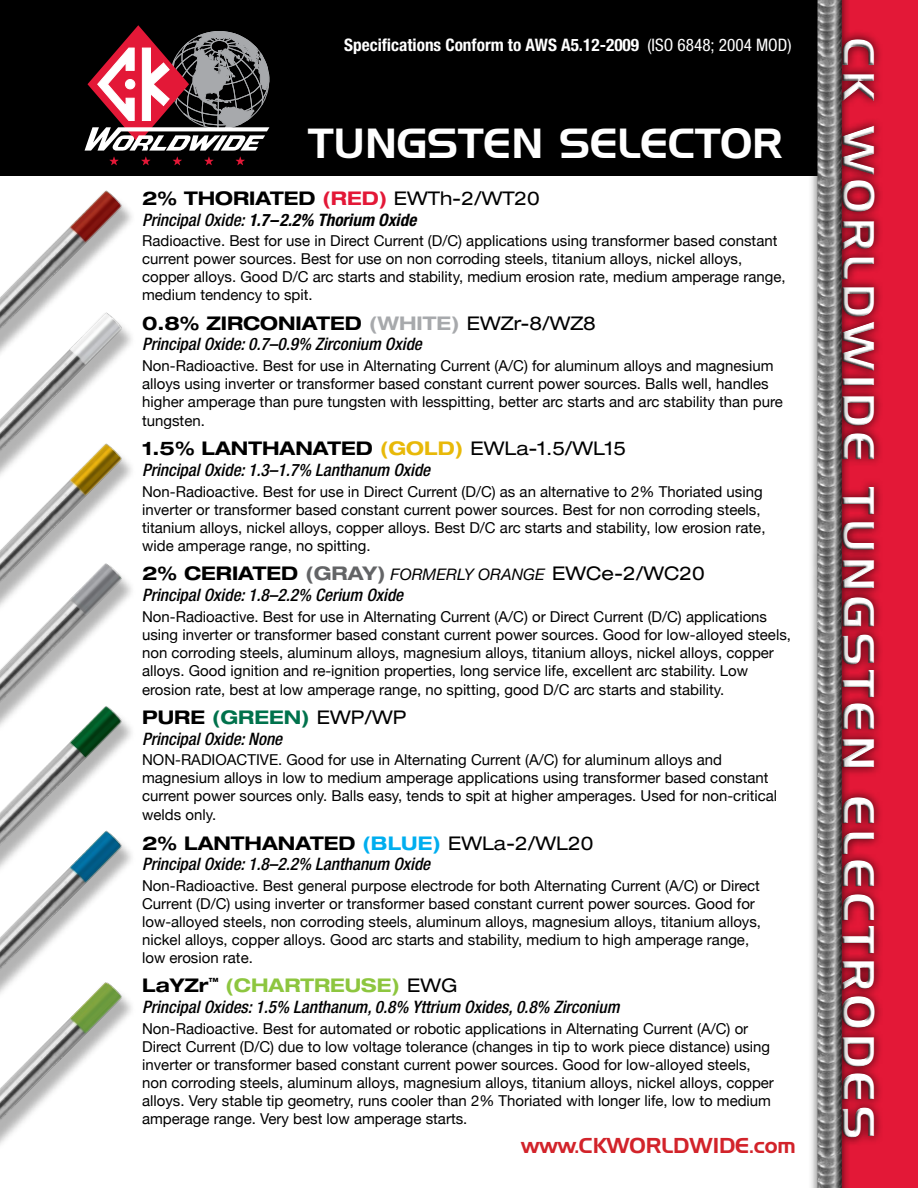
<style>
.page{position:relative;width:918px;height:1188px;background:#fff}
.page>*{position:absolute;margin:0;border:0;box-sizing:border-box;transform-origin:0 0}
.t1{font:43.95px "Handel Gothic BT";letter-spacing:.1em;color:#fff}
.t2{font:40.95px "Handel Gothic BT";color:#fff}
.t3{font:21px "Handel Gothic BT";color:#d2232a}
.t4{font:700 expanded 18.9px "Helvetica Neue";color:#000}
.t5{font:700 expanded 18.9px "Helvetica Neue";color:#8dc63f}
.t6{font:700 expanded 18.9px "Helvetica Neue";color:#00724c}
.t7{font:700 condensed 17.25px "Helvetica Neue";color:#fff}
.t8{font:italic 500 condensed 17.1px "Helvetica Neue";color:#000}
.t9{font:italic 700 condensed 17.1px "Helvetica Neue";color:#000}
.t10{font:italic 15.9px "Helvetica Neue";color:#000}
.t11{font:15px/18px "Helvetica Neue";color:#000}
.s1{font-weight:400}
.s2{color:#e31837}
.s3{font-weight:500}
.s4{color:#a7a9ac}
.s5{color:#e8b909}
.s6{font-weight:700;font-style:normal;font-stretch:expanded;font-size:18.9px}
.s7{font-weight:700;font-style:normal;font-stretch:expanded;font-size:18.9px;color:#636466}
.s8{font-style:normal;font-stretch:expanded;font-size:18.9px}
.s9{color:#000}
.s10{font-weight:400;color:#000}
.s11{color:#00aeef}
</style>
<div class="page">
<div style="left:0;top:0;width:819px;height:176px;background:#000"></div>
<div style="left:836px;top:0;width:82px;height:1188px;background:#e31837"></div>
<div style="left:832px;top:30px;width:51px;height:1117px;background:#000;opacity:.75"></div>
<div style="left:842px;top:36px;width:35px;height:1103px;background:#fff;opacity:.75"></div>
<div style="left:840px;top:38px;width:35px;height:1102px;background:#000;opacity:.75"></div>
<img style="left:811px;top:0;width:43px;height:1188px">
<img style="left:0;top:920px;width:132px;height:225px">
<img style="left:0;top:527px;width:132px;height:183px">
<img style="left:0;top:404px;width:132px;height:123px">
<div style="left:0;top:710px;width:136px;height:210px;background:#000;opacity:.3"></div>
<img style="left:0;top:149px;width:180px;height:255px">
<svg style="left:109px;top:157px;width:10px;height:8px"></svg>
<svg style="left:141px;top:157px;width:9px;height:8px"></svg>
<svg style="left:173px;top:157px;width:9px;height:8px"></svg>
<svg style="left:204px;top:157px;width:9px;height:8px"></svg>
<svg style="left:236px;top:157px;width:9px;height:8px"></svg>
<svg style="left:85px;top:25px;width:185px;height:126px"></svg>
<p class="t7" style="left:344px;top:35px;width:449px">Specifications Conform to AWS A5.12-2009 <span class="s1">(ISO 6848; 2004 MOD)</span></p>
<h2 class="t2" style="left:308px;top:118px;width:476px">TUNGSTEN SELECTOR</h2>
<p class="t4" style="left:142px;top:186px;width:399px">2% THORIATED <span class="s2">(RED)</span> <span class="s1">EWTh-2/WT20</span></p>
<p class="t9" style="left:142px;top:209px;width:276px"><span class="s3">Principal Oxide:</span> 1.7–2.2% Thorium Oxide</p>
<p class="t11" style="left:142px;top:233px;width:645px">Radioactive. Best for use in Direct Current (D/C) applications using transformer based constant current power sources. Best for use on non corroding steels, titanium alloys, nickel alloys, copper alloys. Good D/C arc starts and stability, medium erosion rate, medium amperage range, medium tendency to spit.</p>
<p class="t4" style="left:142px;top:311px;width:455px">0.8% ZIRCONIATED <span class="s4">(WHITE)</span> <span class="s1">EWZr-8/WZ8</span></p>
<p class="t8" style="left:142px;top:334px;width:281px">Principal Oxide: 0.7–0.9% Zirconium Oxide</p>
<p class="t11" style="left:142px;top:358px;width:642px">Non-Radioactive. Best for use in Alternating Current (A/C) for aluminum alloys and magnesium alloys using inverter or transformer based constant current power sources. Balls well, handles higher amperage than pure tungsten with lesspitting, better arc starts and arc stability than pure tungsten.</p>
<p class="t4" style="left:142px;top:437px;width:486px">1.5% LANTHANATED <span class="s5">(GOLD)</span> <span class="s1">EWLa-1.5/WL15</span></p>
<p class="t8" style="left:142px;top:460px;width:290px">Principal Oxide: 1.3–1.7% Lanthanum Oxide</p>
<p class="t11" style="left:142px;top:483px;width:625px">Non-Radioactive. Best for use in Direct Current (D/C) as an alternative to 2% Thoriated using inverter or transformer based constant current power sources. Best for non corroding steels, titanium alloys, nickel alloys, copper alloys. Best D/C arc starts and stability, low erosion rate, wide amperage range, no spitting.</p>
<p class="t10" style="left:142px;top:563px;width:564px"><span class="s6">2% CERIATED</span> <span class="s7">(GRAY)</span> FORMERLY ORANGE <span class="s8">EWCe-2/WC20</span></p>
<p class="t8" style="left:142px;top:585px;width:263px">Principal Oxide: 1.8–2.2% Cerium Oxide</p>
<p class="t11" style="left:142px;top:608px;width:650px">Non-Radioactive. Best for use in Alternating Current (A/C) or Direct Current (D/C) applications using inverter or transformer based constant current power sources. Good for low-alloyed steels, non corroding steels, aluminum alloys, magnesium alloys, titanium alloys, nickel alloys, copper alloys. Good ignition and re-ignition properties, long service life, excellent arc stability. Low erosion rate, best at low amperage range, no spitting, good D/C arc starts and stability.</p>
<p class="t6" style="left:142px;top:705px;width:266px"><span class="s9">PURE</span> (GREEN) <span class="s10">EWP/WP</span></p>
<p class="t8" style="left:142px;top:728px;width:142px">Principal Oxide: None</p>
<p class="t11" style="left:142px;top:752px;width:637px">NON-RADIOACTIVE. Good for use in Alternating Current (A/C) for aluminum alloys and magnesium alloys in low to medium amperage applications using transformer based constant current power sources only. Balls easy, tends to spit at higher amperages. Used for non-critical welds only.</p>
<p class="t4" style="left:142px;top:831px;width:453px">2% LANTHANATED <span class="s11">(BLUE)</span> <span class="s1">EWLa-2/WL20</span></p>
<p class="t8" style="left:142px;top:854px;width:290px">Principal Oxide: 1.8–2.2% Lanthanum Oxide</p>
<p class="t11" style="left:142px;top:878px;width:621px">Non-Radioactive. Best general purpose electrode for both Alternating Current (A/C) or Direct Current (D/C) using inverter or transformer based constant current power sources. Good for low-alloyed steels, non corroding steels, aluminum alloys, magnesium alloys, titanium alloys, nickel alloys, copper alloys. Good arc starts and stability, medium to high amperage range, low erosion rate.</p>
<p class="t5" style="left:142px;top:974px;width:317px"><span class="s9">LaYZr</span><sup>™</sup> (CHARTREUSE) <span class="s10">EWG</span></p>
<p class="t8" style="left:142px;top:997px;width:479px">Principal Oxides: 1.5% Lanthanum, 0.8% Yttrium Oxides, 0.8% Zirconium</p>
<p class="t11" style="left:142px;top:1020px;width:633px">Non-Radioactive. Best for automated or robotic applications in Alternating Current (A/C) or Direct Current (D/C) due to low voltage tolerance (changes in tip to work piece distance) using inverter or transformer based constant current power sources. Good for low-alloyed steels, non corroding steels, aluminum alloys, magnesium alloys, titanium alloys, nickel alloys, copper alloys. Very stable tip geometry, runs cooler than 2% Thoriated with longer life, low to medium amperage range. Very best low amperage starts.</p>
<h3 class="t3" style="left:521px;top:1133px;width:276px">www.CKWORLDWIDE.com</h3>
<h1 class="t1" style="left:885px;top:38px;width:1103px;rotate:90deg">CK WORLDWIDE TUNGSTEN ELECTRODES</h1>
</div>
